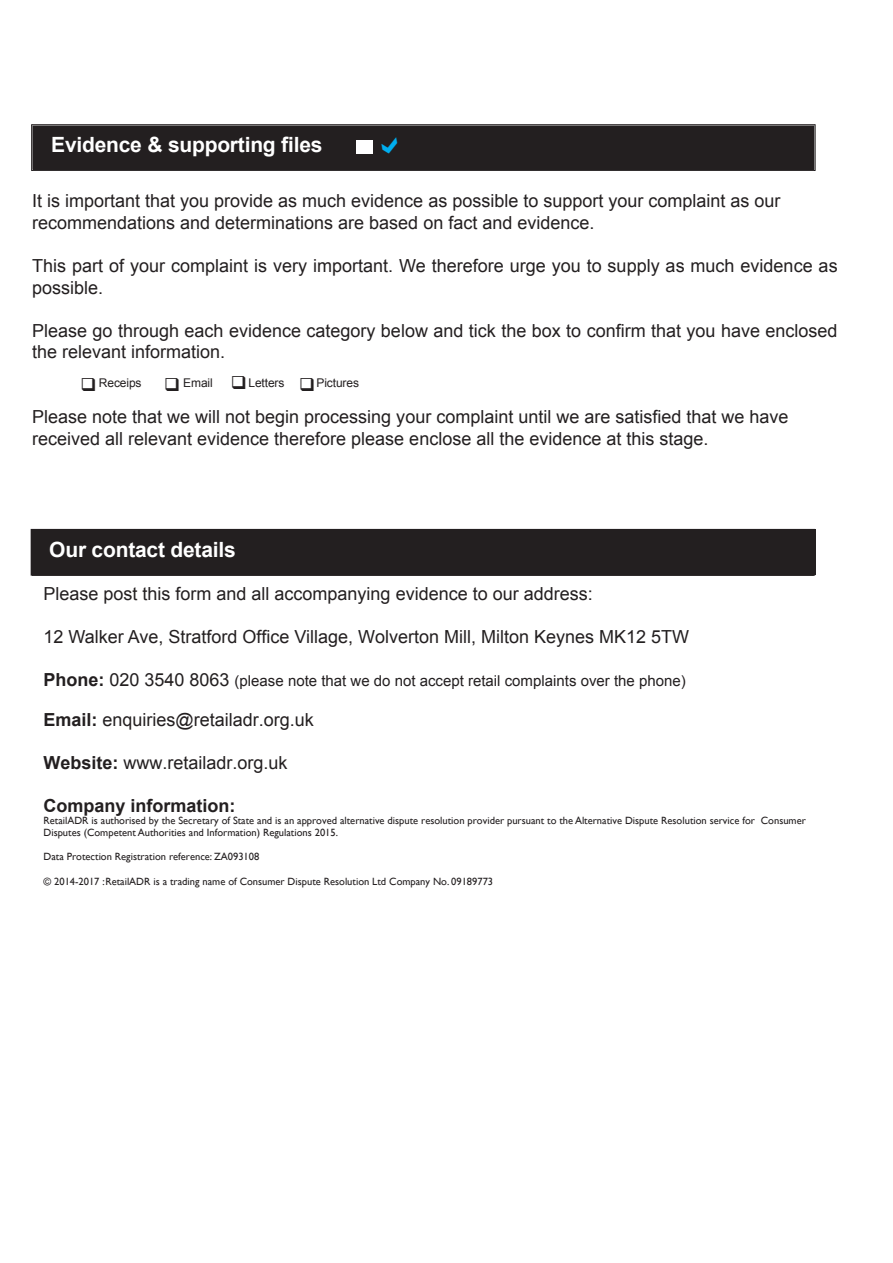
<style>
.page{position:relative;width:893px;height:1263px;background:#fff}
.page>*{position:absolute;margin:0;border:0;box-sizing:border-box;transform-origin:0 0}
.t1{font:700 21px "Arial";letter-spacing:-.01em;color:#fff}
.t2{font:18px/21.6px "Arial";color:#231f20}
.t3{font:700 18px "Arial";color:#231f20}
.t4{font:15px "Arial";color:#231f20}
.t5{font:12px "Arial";letter-spacing:-.01em;color:#231f20}
.t6{font:10.5px/12px "Gill Sans";color:#231f20}
.s1{font-weight:700;font-size:18px}
.s2{font-size:18px}
.s3{font-weight:700}
</style>
<div class="page">
<div style="left:31px;top:529px;width:784px;height:46px;background:#231f20"></div>
<div style="left:32px;top:532px;width:782px;height:44px;border:1px solid #231f20"></div>
<div style="left:32px;top:533px;width:779px;height:41px;border:1px solid #231f20"></div>
<svg style="left:31px;top:124px;width:784px;height:47px;background:#272324"></svg>
<p class="t1" style="left:51px;top:131px;width:273px">Evidence &amp; supporting files</p>
<p class="t2" style="left:32px;top:190px;width:750px">It is important that you provide as much evidence as possible to support your complaint as our recommendations and determinations are based on fact and evidence.</p>
<p class="t2" style="left:32px;top:255px;width:807px">This part of your complaint is very important. We therefore urge you to supply as much evidence as possible.</p>
<p class="t2" style="left:32px;top:320px;width:807px">Please go through each evidence category below and tick the box to confirm that you have enclosed the relevant information.</p>
<p class="t5" style="left:99px;top:375px;width:44px">Receips</p>
<p class="t5" style="left:183px;top:375px;width:103px">Email ❑Letters</p>
<p class="t5" style="left:316px;top:375px;width:44px">Pictures</p>
<p class="t2" style="left:32px;top:406px;width:758px">Please note that we will not begin processing your complaint until we are satisfied that we have received all relevant evidence therefore please enclose all the evidence at this stage.</p>
<p class="t1" style="left:49px;top:536px;width:188px">Our contact details</p>
<p class="t2" style="left:43px;top:583px;width:551px">Please post this form and all accompanying evidence to our address:</p>
<p class="t2" style="left:43px;top:626px;width:647px">12 Walker Ave, Stratford Office Village, Wolverton Mill, Milton Keynes MK12 5TW</p>
<p class="t4" style="left:43px;top:671px;width:644px"><span class="s1">Phone:</span> <span class="s2">020 3540 8063</span> (please note that we do not accept retail complaints over the phone)</p>
<p class="t2" style="left:43px;top:709px;width:272px"><span class="s3">Email:</span> enquiries@retailadr.org.uk</p>
<p class="t2" style="left:43px;top:752px;width:246px"><span class="s3">Website:</span> www.retailadr.org.uk</p>
<p class="t3" style="left:43px;top:794px;width:194px">Company information:</p>
<p class="t6" style="left:43px;top:815px;width:764px">RetailADR is authorised by the Secretary of State and is an approved alternative dispute resolution provider pursuant to the Alternative Dispute Resolution service for Consumer<br>Disputes (Competent Authorities and Information) Regulations 2015.</p>
<p class="t6" style="left:43px;top:851px;width:217px">Data Protection Registration reference: ZA093108</p>
<p class="t6" style="left:43px;top:875px;width:451px">© 2014-2017 : RetailADR is a trading name of Consumer Dispute Resolution Ltd Company No. 09189773</p>
</div>
